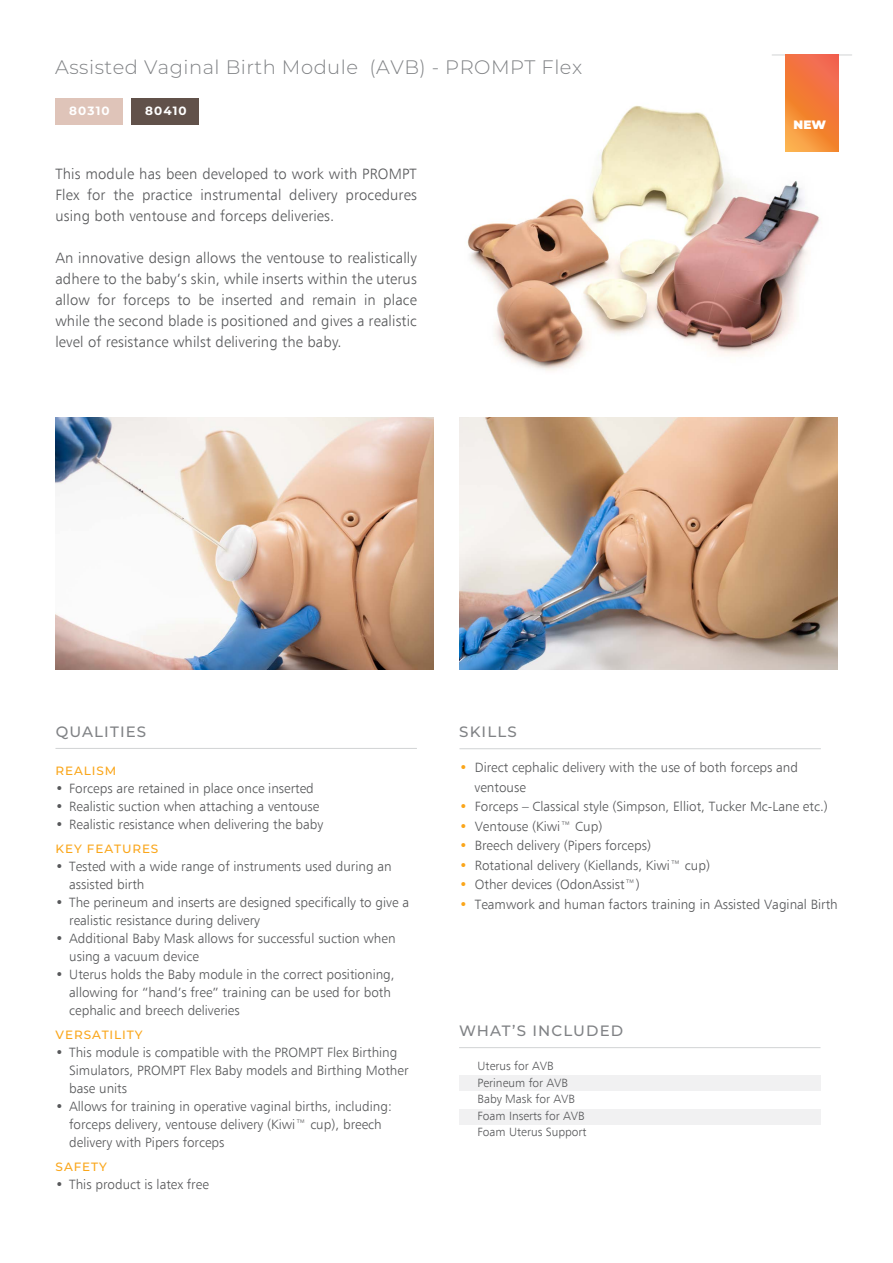
<style>
.page{position:relative;width:893px;height:1263px;background:#fff}
.page>*{position:absolute;margin:0;border:0;box-sizing:border-box;transform-origin:0 0}
.t1{font:300 19.5px "Montserrat";letter-spacing:.025em;color:#808285}
.t2{font:300 15px/21px "Humanist 777 BT";letter-spacing:.01em;color:#58595b;text-align:justify}
.t3{font:500 15px "Montserrat";letter-spacing:.075em;color:#808285}
.t4{font:300 13.5px/18px "Humanist 777 BT";color:#58595b}
.t5{font:900 12.15px "Montserrat";color:#fff}
.t6{font:300 12px/16.5px "Humanist 777 BT";color:#58595b}
.t7{font:500 12px "Montserrat";letter-spacing:.075em;color:#faa61a}
.t8{font:700 12px "Montserrat";letter-spacing:.095em;color:#fff}
.s1{color:#faa61a}
</style>
<div class="page">
<hr style="left:459px;top:748px;width:362px;height:1px;background:#d1d3d4">
<hr style="left:55px;top:748px;width:362px;height:1px;background:#d1d3d4">
<div style="left:459px;top:1075px;width:362px;height:15px;background:#f1f1f2"></div>
<div style="left:459px;top:1110px;width:362px;height:15px;background:#f1f1f2"></div>
<hr style="left:459px;top:1047px;width:361px;height:1px;background:#d1d3d4">
<div style="left:55px;top:98px;width:68px;height:26px;background:#dfc4b9"></div>
<div style="left:131px;top:98px;width:68px;height:26px;background:#61514a"></div>
<img style="left:467px;top:98px;width:372px;height:273px">
<img style="left:56px;top:417px;width:378px;height:252px">
<img style="left:459px;top:417px;width:378px;height:252px">
<hr style="left:772px;top:55px;width:80px;height:1px;background:#d1d3d4">
<svg style="left:786px;top:55px;width:52px;height:97px;background:#f37f3d"></svg>
<h1 class="t1" style="left:55px;top:54px;width:528px">Assisted Vaginal Birth Module (AVB) - PROMPT Flex</h1>
<p class="t8" style="left:69px;top:102px;width:42px">80310</p>
<p class="t8" style="left:145px;top:102px;width:43px">80410</p>
<p class="t2" style="left:55px;top:163px;width:363px">This module has been developed to work with PROMPT Flex for the practice instrumental delivery procedures using both ventouse and forceps deliveries.</p>
<p class="t2" style="left:55px;top:247px;width:363px">An innovative design allows the ventouse to realistically adhere to the baby’s skin, while inserts within the uterus allow for forceps to be inserted and remain in place while the second blade is positioned and gives a realistic level of resistance whilst delivering the baby.</p>
<p class="t5" style="left:793px;top:116px;width:34px">NEW</p>
<p class="t3" style="left:56px;top:721px;width:92px">QUALITIES</p>
<p class="t3" style="left:459px;top:721px;width:59px">SKILLS</p>
<p class="t4" style="left:475px;top:758px;width:325px;line-height:19.5px;text-indent:-15px"><span class="s1">•</span> Direct cephalic delivery with the use of both forceps and ventouse</p>
<p class="t4" style="left:459px;top:797px;width:370px"><span class="s1">•</span> Forceps – Classical style (Simpson, Elliot, Tucker Mc-Lane etc.)</p>
<p class="t4" style="left:459px;top:817px;width:144px"><span class="s1">•</span> Ventouse (Kiwi™ Cup)</p>
<p class="t4" style="left:459px;top:836px;width:193px"><span class="s1">•</span> Breech delivery (Pipers forceps)</p>
<p class="t4" style="left:459px;top:856px;width:252px"><span class="s1">•</span> Rotational delivery (Kiellands, Kiwi™ cup)</p>
<p class="t4" style="left:459px;top:875px;width:182px"><span class="s1">•</span> Other devices (OdonAssist™)</p>
<p class="t4" style="left:459px;top:895px;width:380px"><span class="s1">•</span> Teamwork and human factors training in Assisted Vaginal Birth</p>
<p class="t7" style="left:56px;top:762px;width:62px">REALISM</p>
<p class="t4" style="left:56px;top:779px;width:260px">• Forceps are retained in place once inserted</p>
<p class="t4" style="left:56px;top:797px;width:265px">• Realistic suction when attaching a ventouse</p>
<p class="t4" style="left:56px;top:815px;width:269px">• Realistic resistance when delivering the baby</p>
<p class="t7" style="left:56px;top:840px;width:104px">KEY FEATURES</p>
<p class="t4" style="left:69px;top:857px;width:324px;text-indent:-14px">• Tested with a wide range of instruments used during an assisted birth</p>
<p class="t4" style="left:69px;top:893px;width:341px;text-indent:-14px">• The perineum and inserts are designed specifically to give a realistic resistance during delivery</p>
<p class="t4" style="left:69px;top:929px;width:328px;text-indent:-14px">• Additional Baby Mask allows for successful suction when using a vacuum device</p>
<p class="t4" style="left:69px;top:965px;width:327px;text-indent:-14px">• Uterus holds the Baby module in the correct positioning, allowing for “hand’s free” training can be used for both cephalic and breech deliveries</p>
<p class="t7" style="left:56px;top:1026px;width:88px">VERSATILITY</p>
<p class="t4" style="left:69px;top:1043px;width:341px;text-indent:-14px">• This module is compatible with the PROMPT Flex Birthing<br>Simulators, PROMPT Flex Baby models and Birthing Mother base units</p>
<p class="t4" style="left:69px;top:1097px;width:324px;text-indent:-14px">• Allows for training in operative vaginal births, including: forceps delivery, ventouse delivery (Kiwi™ cup), breech delivery with Pipers forceps</p>
<p class="t7" style="left:56px;top:1158px;width:53px">SAFETY</p>
<p class="t4" style="left:56px;top:1175px;width:155px">• This product is latex free</p>
<p class="t3" style="left:459px;top:1020px;width:166px">WHAT’S INCLUDED</p>
<p class="t6" style="left:477px;top:1057px;width:111px">Uterus for AVB<br>Perineum for AVB<br>Baby Mask for AVB<br>Foam Inserts for AVB<br>Foam Uterus Support</p>
</div>
